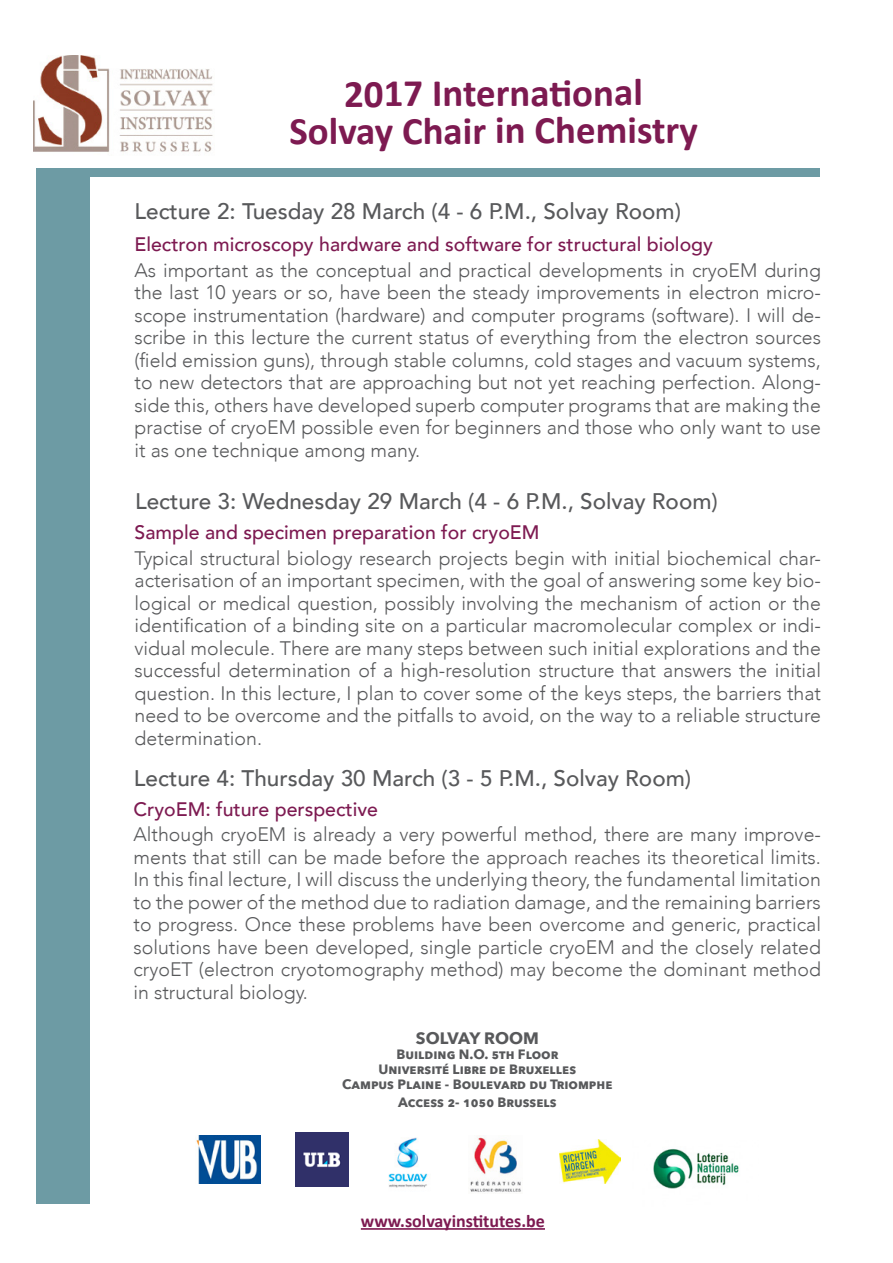
<style>
.page{position:relative;width:893px;height:1263px;background:#fff}
.page>*{position:absolute;margin:0;border:0;box-sizing:border-box;transform-origin:0 0}
.t1{font:700 39px/37.5px "Calibri";letter-spacing:-.005em;color:#7d1a51;text-align:center}
.t2{font:500 22.5px "Avenir";color:#58595b}
.t3{font:300 19.5px/22.5px "Avenir";color:#58595b;text-align:justify}
.t4{font:500 19.5px "Avenir";color:#7d1a51}
.t5{font:700 18px "Calibri";color:#7d1a51}
.t6{font:700 16.5px "Avenir Next";color:#58595b}
.t7{font:700 13.5px/15px "Avenir Next";color:#58595b;text-align:center}
</style>
<div class="page">
<hr style="left:361px;top:1228px;width:184px;height:2px;background:#7d1a51">
<img style="left:33px;top:56px;width:180px;height:96px">
<img style="left:388px;top:1137px;width:40px;height:51px">
<img style="left:470px;top:1136px;width:51px;height:56px">
<img style="left:559px;top:1139px;width:62px;height:45px">
<img style="left:295px;top:1133px;width:54px;height:53px">
<img style="left:195px;top:1135px;width:66px;height:49px">
<img style="left:653px;top:1149px;width:86px;height:40px">
<div style="left:36px;top:168px;width:54px;height:1035px;background:#6d9ba4"></div>
<div style="left:88px;top:168px;width:732px;height:8px;background:#6d9ba4"></div>
<h1 class="t1" style="left:289px;top:74px;width:410px">2017 International<br>Solvay Chair in Chemistry</h1>
<p class="t2" style="left:135px;top:191px;width:548px">Lecture 2: Tuesday 28 March (4 - 6 P.M., Solvay Room)</p>
<p class="t4" style="left:135px;top:227px;width:580px">Electron microscopy hardware and software for structural biology</p>
<p class="t3" style="left:135px;top:259px;width:688px">As important as the conceptual and practical developments in cryoEM during the last 10 years or so, have been the steady improvements in electron micro&shy;scope instrumentation (hardware) and computer programs (software). I will de&shy;scribe in this lecture the current status of everything from the electron sources (field emission guns), through stable columns, cold stages and vacuum systems, to new detectors that are approaching but not yet reaching perfection. Along&shy;side this, others have developed superb computer programs that are making the practise of cryoEM possible even for beginners and those who only want to use it as one technique among many.</p>
<p class="t2" style="left:135px;top:481px;width:584px">Lecture 3: Wednesday 29 March (4 - 6 P.M., Solvay Room)</p>
<p class="t4" style="left:135px;top:516px;width:406px">Sample and specimen preparation for cryoEM</p>
<p class="t3" style="left:135px;top:547px;width:688px">Typical structural biology research projects begin with initial biochemical char&shy;acterisation of an important specimen, with the goal of answering some key bio&shy;logical or medical question, possibly involving the mechanism of action or the identification of a binding site on a particular macromolecular complex or indi&shy;vidual molecule. There are many steps between such initial explorations and the successful determination of a high-resolution structure that answers the initial question. In this lecture, I plan to cover some of the keys steps, the barriers that need to be overcome and the pitfalls to avoid, on the way to a reliable structure determination.</p>
<p class="t2" style="left:134px;top:759px;width:559px">Lecture 4: Thursday 30 March (3 - 5 P.M., Solvay Room)</p>
<p class="t4" style="left:134px;top:792px;width:246px">CryoEM: future perspective</p>
<p class="t3" style="left:134px;top:823px;width:689px">Although cryoEM is already a very powerful method, there are many improve&shy;ments that still can be made before the approach reaches its theoretical limits.<br>In this final lecture, I will discuss the underlying theory, the fundamental limitation to the power of the method due to radiation damage, and the remaining barriers to progress. Once these problems have been overcome and generic, practical solutions have been developed, single particle cryoEM and the closely related cryoET (electron cryotomography method) may become the dominant method in structural biology.</p>
<p class="t6" style="left:416px;top:1024px;width:124px">SOLVAY ROOM</p>
<p class="t7" style="left:342px;top:1047px;width:272px">Building N.O. 5th Floor<br>Université Libre de Bruxelles<br>Campus Plaine - Boulevard du Triomphe</p>
<p class="t7" style="left:398px;top:1095px;width:160px">Access 2- 1050 Brussels</p>
<p class="t5" style="left:361px;top:1210px;width:186px">www.solvayinstitutes.be</p>
</div>
